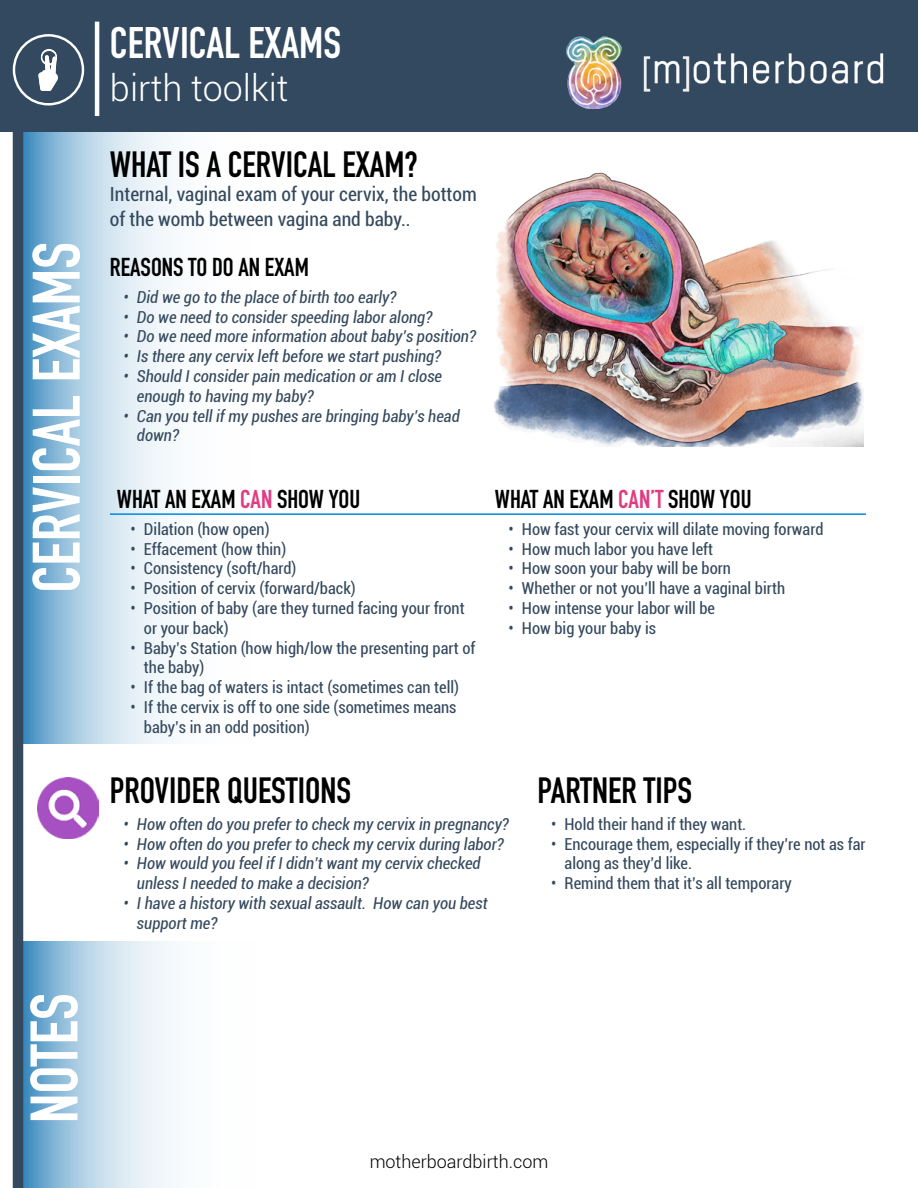
<style>
.page{position:relative;width:918px;height:1188px;background:#fff}
.page>*{position:absolute;margin:0;border:0;box-sizing:border-box;transform-origin:0 0}
.t1{font:700 66px "DIN Condensed";color:#fff}
.t2{font:700 43.5px "DIN Condensed";color:#fff}
.t3{font:700 36px "DIN Condensed";color:#000}
.t4{font:300 36px "Roboto";color:#fff}
.t5{font:700 25.5px "DIN Condensed";color:#000}
.t6{font:condensed 19.5px/25.2px "Roboto";color:#34495d}
.t7{font:300 18px "Roboto";color:#000}
.t8{font:condensed 16.5px/19.8px "Roboto";color:#34495d}
.t9{font:italic condensed 16.5px/19.8px "Roboto";color:#34495d}
.s1{color:#df3d82}
</style>
<div class="page">
<svg style="left:23px;top:942px;width:150px;height:246px;background:#b3d1e5"></svg>
<svg style="left:23px;top:132px;width:148px;height:612px;background:#b4d2e6"></svg>
<div style="left:0;top:0;width:918px;height:132px;background:#32495f"></div>
<div style="left:13px;top:132px;width:10px;height:1056px;background:#34495d"></div>
<img style="left:566px;top:37px;width:318px;height:72px">
<hr style="left:95px;top:22px;width:4px;height:94px;background:#fff">
<div style="left:41px;top:50px;width:16px;height:15px;border:1px solid #fff;border-radius:50%"></div>
<svg style="left:38px;top:55px;width:20px;height:36px"></svg>
<div style="left:41px;top:49px;width:16px;height:16px;border:1px solid #fff;border-radius:50%"></div>
<div style="left:13px;top:34px;width:71px;height:72px;border:2px solid #fff;border-radius:50%"></div>
<img style="left:493px;top:172px;width:371px;height:275px">
<hr style="left:110px;top:513px;width:756px;height:2px;background:#0089df">
<img style="left:38px;top:778px;width:60px;height:60px">
<h1 class="t1" style="left:12px;top:593px;width:352px;rotate:-90deg">CERVICAL EXAMS</h1>
<h1 class="t1" style="left:10px;top:1123px;width:131px;rotate:-90deg">NOTES</h1>
<h2 class="t2" style="left:110px;top:14px;width:233px">CERVICAL EXAMS</h2>
<h3 class="t4" style="left:110px;top:64px;width:180px">birth toolkit</h3>
<h3 class="t3" style="left:110px;top:141px;width:309px">WHAT IS A CERVICAL EXAM?</h3>
<p class="t6" style="left:110px;top:181px;width:368px">Internal, vaginal exam of your cervix, the bottom of the womb between vagina and baby..</p>
<h3 class="t5" style="left:110px;top:250px;width:200px">REASONS TO DO AN EXAM</h3>
<p class="t9" style="left:123px;top:287px;width:275px">• Did we go to the place of birth too early?</p>
<p class="t9" style="left:123px;top:306px;width:310px">• Do we need to consider speeding labor along?</p>
<p class="t9" style="left:123px;top:326px;width:354px">• Do we need more information about baby’s position?</p>
<p class="t9" style="left:123px;top:346px;width:319px">• Is there any cervix left before we start pushing?</p>
<p class="t9" style="left:137px;top:366px;width:307px;text-indent:-13px">• Should I consider pain medication or am I close enough to having my baby?</p>
<p class="t9" style="left:137px;top:405px;width:324px;text-indent:-13px">• Can you tell if my pushes are bringing baby’s head down?</p>
<h3 class="t5" style="left:117px;top:482px;width:245px">WHAT AN EXAM <span class="s1">CAN</span> SHOW YOU</h3>
<p class="t8" style="left:130px;top:519px;width:141px">• Dilation (how open)</p>
<p class="t8" style="left:130px;top:538px;width:157px">• Effacement (how thin)</p>
<p class="t8" style="left:130px;top:558px;width:168px">• Consistency (soft/hard)</p>
<p class="t8" style="left:130px;top:578px;width:227px">• Position of cervix (forward/back)</p>
<p class="t8" style="left:144px;top:598px;width:322px;text-indent:-13px">• Position of baby (are they turned facing your front or your back)</p>
<p class="t8" style="left:144px;top:637px;width:333px;text-indent:-13px">• Baby’s Station (how high/low the presenting part of the baby)</p>
<p class="t8" style="left:130px;top:677px;width:330px">• If the bag of waters is intact (sometimes can tell)</p>
<p class="t8" style="left:144px;top:697px;width:314px;text-indent:-13px">• If the cervix is off to one side (sometimes means baby’s in an odd position)</p>
<h3 class="t5" style="left:495px;top:482px;width:258px">WHAT AN EXAM <span class="s1">CAN’T</span> SHOW YOU</h3>
<p class="t8" style="left:508px;top:519px;width:316px">• How fast your cervix will dilate moving forward</p>
<p class="t8" style="left:508px;top:538px;width:206px">• How much labor you have left</p>
<p class="t8" style="left:508px;top:558px;width:224px">• How soon your baby will be born</p>
<p class="t8" style="left:508px;top:578px;width:278px">• Whether or not you’ll have a vaginal birth</p>
<p class="t8" style="left:508px;top:598px;width:208px">• How intense your labor will be</p>
<p class="t8" style="left:508px;top:618px;width:149px">• How big your baby is</p>
<h3 class="t3" style="left:110px;top:766px;width:243px">PROVIDER QUESTIONS</h3>
<p class="t9" style="left:123px;top:813px;width:387px">• How often do you prefer to check my cervix in pregnancy?</p>
<p class="t9" style="left:123px;top:833px;width:382px">• How often do you prefer to check my cervix during labor?</p>
<p class="t9" style="left:137px;top:853px;width:345px;text-indent:-13px">• How would you feel if I didn’t want my cervix checked unless I needed to make a decision?</p>
<p class="t9" style="left:137px;top:893px;width:352px;text-indent:-13px">• I have a history with sexual assault. How can you best support me?</p>
<h3 class="t3" style="left:538px;top:766px;width:156px">PARTNER TIPS</h3>
<p class="t8" style="left:551px;top:813px;width:197px">• Hold their hand if they want.</p>
<p class="t8" style="left:565px;top:833px;width:303px;text-indent:-13px">• Encourage them, especially if they’re not as far along as they’d like.</p>
<p class="t8" style="left:551px;top:873px;width:242px">• Remind them that it’s all temporary</p>
<p class="t7" style="left:370px;top:1149px;width:180px">motherboardbirth.com</p>
</div>
